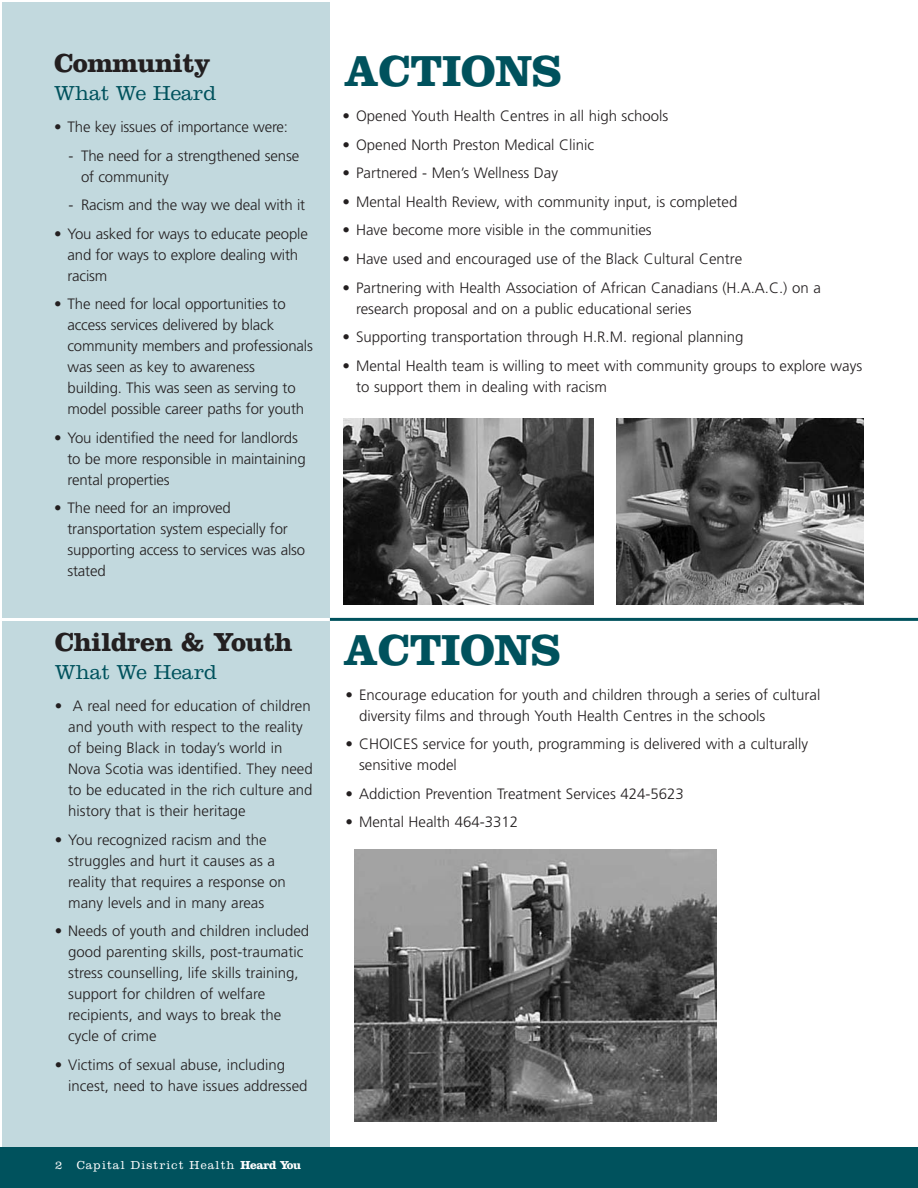
<style>
.page{position:relative;width:918px;height:1188px;background:#fff}
.page>*{position:absolute;margin:0;border:0;box-sizing:border-box;transform-origin:0 0}
.t1{font:700 45px "Clarendon";letter-spacing:-.02em;color:#00525d}
.t2{font:700 27px "Clarendon";letter-spacing:-.02em;color:#231f20}
.t3{font:300 21px "Clarendon";color:#00525d}
.t4{font:300 15px/21px "Frutiger";color:#231f20}
.t5{font:300 12px "Clarendon";letter-spacing:.09em;color:#fff}
.s1{font-weight:700}
</style>
<div class="page">
<hr style="left:71px;top:618px;width:847px;height:3px;background:#00525d">
<div style="left:2px;top:2px;width:327px;height:1152px;background:#c2d9de"></div>
<div style="left:0;top:1148px;width:918px;height:40px;background:#00525d"></div>
<img style="left:354px;top:849px;width:362px;height:272px">
<hr style="left:0;top:618px;width:330px;height:3px;background:#fff">
<img style="left:343px;top:419px;width:250px;height:185px">
<img style="left:616px;top:418px;width:248px;height:187px">
<h2 class="t2" style="left:54px;top:54px;width:158px">Community</h2>
<h3 class="t3" style="left:54px;top:86px;width:164px">What We Heard</h3>
<p class="t4" style="left:54px;top:118px;width:236px">• The key issues of importance were:</p>
<p class="t4" style="left:81px;top:146px;width:220px;text-indent:-13px">- The need for a strengthened sense of community</p>
<p class="t4" style="left:68px;top:196px;width:238px">- Racism and the way we deal with it</p>
<p class="t4" style="left:68px;top:224px;width:242px;text-indent:-14px">• You asked for ways to educate people and for ways to explore dealing with racism</p>
<p class="t4" style="left:68px;top:295px;width:247px;text-indent:-14px">• The need for local opportunities to access services delivered by black community members and professionals was seen as key to awareness building. This was seen as serving to model possible career paths for youth</p>
<p class="t4" style="left:68px;top:428px;width:240px;text-indent:-14px">• You identified the need for landlords to be more responsible in maintaining rental properties</p>
<p class="t4" style="left:68px;top:499px;width:239px;text-indent:-14px">• The need for an improved transportation system especially for supporting access to services was also stated</p>
<h2 class="t2" style="left:55px;top:633px;width:239px">Children &amp; Youth</h2>
<h3 class="t3" style="left:55px;top:665px;width:164px">What We Heard</h3>
<p class="t4" style="left:68px;top:697px;width:246px;text-indent:-14px">• A real need for education of children and youth with respect to the reality of being Black in today’s world in Nova Scotia was identified. They need to be educated in the rich culture and history that is their heritage</p>
<p class="t4" style="left:68px;top:830px;width:219px;text-indent:-14px">• You recognized racism and the struggles and hurt it causes as a reality that requires a response on many levels and in many areas</p>
<p class="t4" style="left:68px;top:922px;width:243px;text-indent:-14px">• Needs of youth and children included good parenting skills, post-traumatic stress counselling, life skills training, support for children of welfare recipients, and ways to break the cycle of crime</p>
<p class="t4" style="left:68px;top:1055px;width:241px;text-indent:-14px">• Victims of sexual abuse, including incest, need to have issues addressed</p>
<p class="t5" style="left:55px;top:1161px;width:247px">2 Capital District Health <span class="s1">Heard You</span></p>
<h1 class="t1" style="left:344px;top:57px;width:219px">ACTIONS</h1>
<p class="t4" style="left:343px;top:107px;width:327px">• Opened Youth Health Centres in all high schools</p>
<p class="t4" style="left:343px;top:135px;width:253px">• Opened North Preston Medical Clinic</p>
<p class="t4" style="left:343px;top:164px;width:217px">• Partnered - Men’s Wellness Day</p>
<p class="t4" style="left:343px;top:192px;width:396px">• Mental Health Review, with community input, is completed</p>
<p class="t4" style="left:343px;top:221px;width:311px">• Have become more visible in the communities</p>
<p class="t4" style="left:343px;top:250px;width:401px">• Have used and encouraged use of the Black Cultural Centre</p>
<p class="t4" style="left:356px;top:278px;width:466px;text-indent:-14px">• Partnering with Health Association of African Canadians (H.A.A.C.) on a research proposal and on a public educational series</p>
<p class="t4" style="left:343px;top:328px;width:403px">• Supporting transportation through H.R.M. regional planning</p>
<p class="t4" style="left:356px;top:356px;width:508px;text-indent:-14px">• Mental Health team is willing to meet with community groups to explore ways to support them in dealing with racism</p>
<h1 class="t1" style="left:343px;top:635px;width:219px">ACTIONS</h1>
<p class="t4" style="left:359px;top:685px;width:463px;text-indent:-14px">• Encourage education for youth and children through a series of cultural diversity films and through Youth Health Centres in the schools</p>
<p class="t4" style="left:359px;top:735px;width:451px;text-indent:-14px">• CHOICES service for youth, programming is delivered with a culturally sensitive model</p>
<p class="t4" style="left:346px;top:784px;width:340px">• Addiction Prevention Treatment Services 424-5623</p>
<p class="t4" style="left:346px;top:813px;width:174px">• Mental Health 464-3312</p>
</div>
